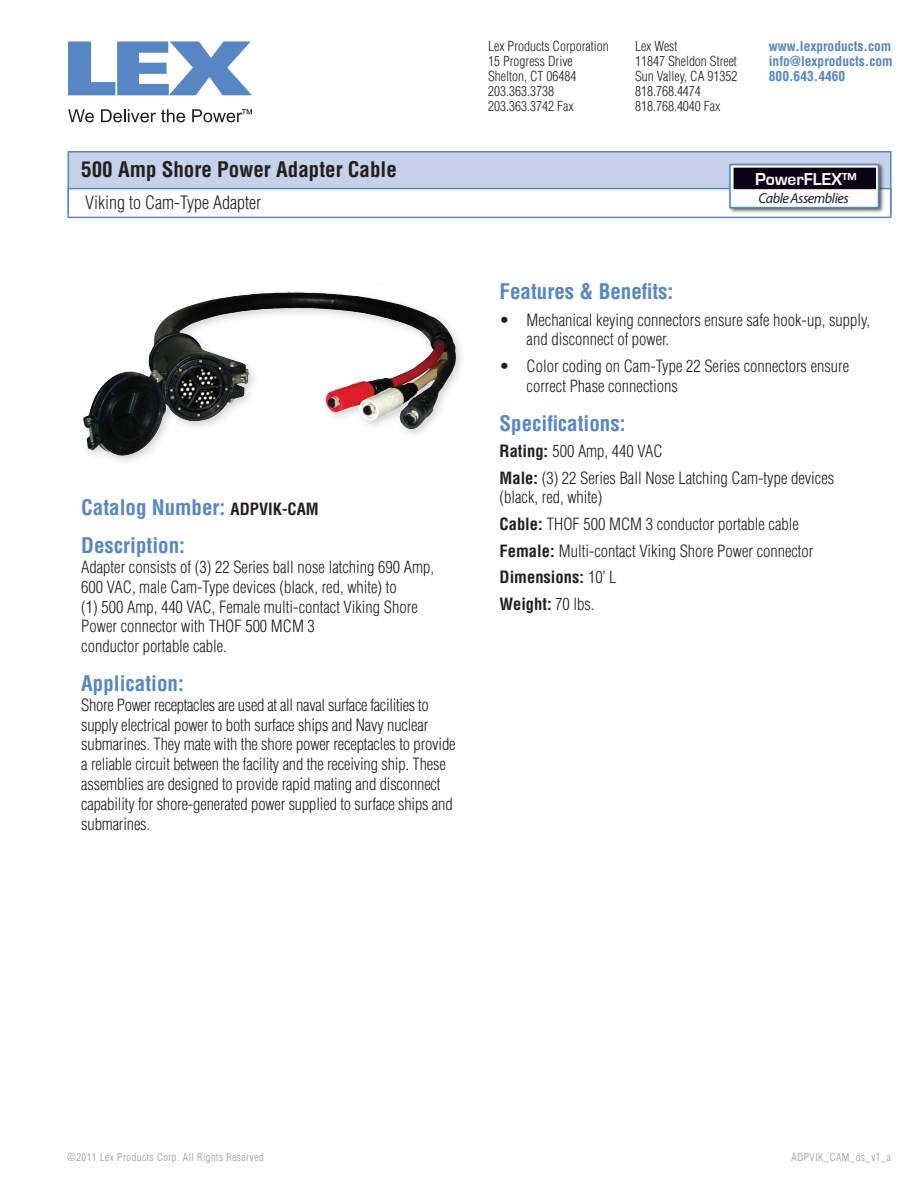
<style>
.page{position:relative;width:918px;height:1188px;background:#fff}
.page>*{position:absolute;margin:0;border:0;box-sizing:border-box;transform-origin:0 0}
.t1{font:700 condensed 21px/38.7px "Helvetica LT Std";color:#5786c5}
.t2{font:700 condensed 21px "Helvetica LT Std";color:#231f20}
.t3{font:300 condensed 18px "Helvetica LT Std";color:#231f20}
.t4{font:700 17.7px "Eurostile";color:#fff}
.t5{font:300 condensed 16.5px/19.8px "Helvetica LT Std";color:#231f20}
.t6{font:italic 14.4px "Myriad Pro";letter-spacing:-.035em;color:#231f20}
.t7{font:300 condensed 13.5px/15px "Helvetica LT Std";color:#231f20}
.t8{font:700 condensed 13.5px/15px "Helvetica LT Std";color:#5786c5;text-align:justify}
.t9{font:300 condensed 10.5px "Helvetica LT Std";letter-spacing:.05em;color:#939598}
.s1{font-size:16.5px;color:#231f20}
.s2{font-weight:700}
</style>
<div class="page">
<div style="left:68px;top:151px;width:824px;height:63px;background:#c6d2ea;border:2px solid #5786c5"></div>
<div style="left:68px;top:189px;width:823px;height:28px;background:#fff"></div>
<div style="left:68px;top:188px;width:824px;height:30px;border:2px solid #5786c5"></div>
<svg style="left:68px;top:41px;width:184px;height:54px"></svg>
<svg style="left:68px;top:109px;width:26px;height:13px"></svg>
<svg style="left:101px;top:109px;width:84px;height:13px"></svg>
<svg style="left:192px;top:109px;width:60px;height:13px"></svg>
<img style="left:727px;top:163px;width:160px;height:54px">
<div style="left:730px;top:165px;width:149px;height:43px;background:#fff"></div>
<div style="left:729px;top:164px;width:150px;height:44px;border:2px solid #5786c5"></div>
<div style="left:734px;top:168px;width:141px;height:21px;background:#0a0215"></div>
<div style="left:79px;top:279px;width:387px;height:195px;background:#231f20;opacity:.19"></div>
<img style="left:83px;top:284px;width:307px;height:173px">
<p class="t2" style="left:81px;top:156px;width:317px">500 Amp Shore Power Adapter Cable</p>
<p class="t3" style="left:85px;top:192px;width:177px">Viking to Cam-Type Adapter</p>
<p class="t1" style="left:81px;top:487px;width:239px">Catalog Number: <span class="s1">ADPVIK-CAM<br></span>Description:</p>
<p class="t5" style="left:81px;top:557px;width:354px">Adapter consists of (3) 22 Series ball nose latching 690 Amp, 600 VAC, male Cam-Type devices (black, red, white) to<br>(1) 500 Amp, 440 VAC, Female multi-contact Viking Shore Power connector with THOF 500 MCM 3<br>conductor portable cable.</p>
<p class="t1" style="left:81px;top:664px;width:104px">Application:</p>
<p class="t5" style="left:81px;top:695px;width:376px">Shore Power receptacles are used at all naval surface facilities to supply electrical power to both surface ships and Navy nuclear submarines. They mate with the shore power receptacles to provide a reliable circuit between the facility and the receiving ship. These assemblies are designed to provide rapid mating and disconnect capability for shore-generated power supplied to surface ships and submarines.</p>
<p class="t7" style="left:488px;top:39px;width:122px">Lex Products Corporation<br>15 Progress Drive<br>Shelton, CT 06484<br>203.363.3738<br>203.363.3742 Fax</p>
<p class="t7" style="left:635px;top:39px;width:104px">Lex West<br>11847 Sheldon Street<br>Sun Valley, CA 91352<br>818.768.4474<br>818.768.4040 Fax</p>
<p class="t8" style="left:769px;top:39px;width:125px">www.lexproducts.com info@lexproducts.com 800.643.4460</p>
<p class="t4" style="left:755px;top:169px;width:103px">PowerFLEX™</p>
<p class="t6" style="left:759px;top:189px;width:92px">Cable Assemblies</p>
<p class="t1" style="left:500px;top:272px;width:175px">Features &amp; Benefits:</p>
<p class="t5" style="left:527px;top:310px;width:345px;text-indent:-27px">• Mechanical keying connectors ensure safe hook-up, supply, and disconnect of power.</p>
<p class="t5" style="left:527px;top:356px;width:324px;text-indent:-27px">• Color coding on Cam-Type 22 Series connectors ensure correct Phase connections</p>
<p class="t1" style="left:500px;top:403px;width:127px">Specifications:</p>
<p class="t5" style="left:500px;top:438px;width:336px;line-height:26.5px"><span class="s2">Rating:</span> 500 Amp, 440 VAC<br><span class="s2">Male:</span> (3) 22 Series Ball Nose Latching Cam-type devices</p>
<p class="t5" style="left:500px;top:484px;width:315px;line-height:26.5px">(black, red, white)<br><span class="s2">Cable:</span> THOF 500 MCM 3 conductor portable cable<br><span class="s2">Female:</span> Multi-contact Viking Shore Power connector<br><span class="s2">Dimensions:</span> 10’ L<br><span class="s2">Weight:</span> 70 lbs.</p>
<p class="t9" style="left:68px;top:1151px;width:198px">©2011 Lex Products Corp. All Rights Reserved</p>
<p class="t9" style="left:792px;top:1151px;width:101px">ADPVIK_CAM_ds_v1_a</p>
</div>
